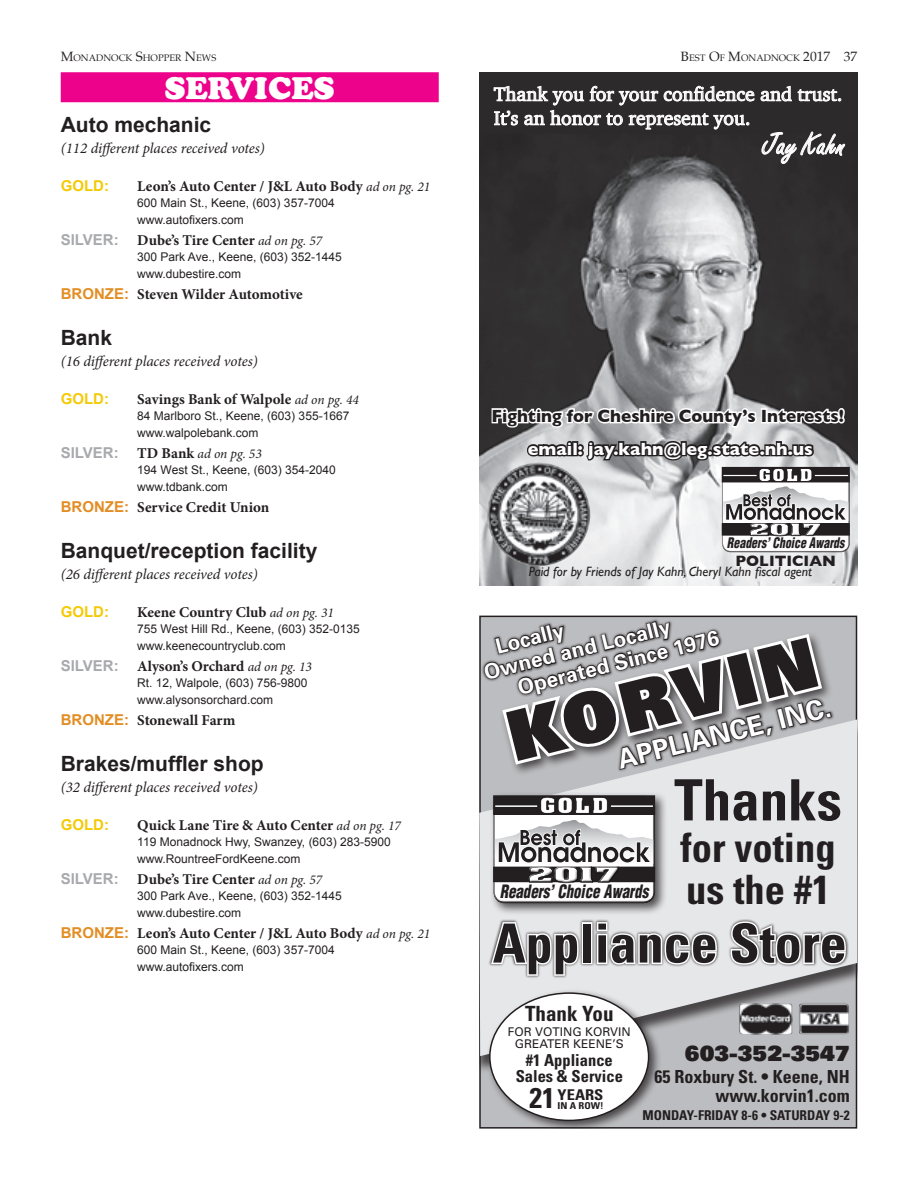
<style>
.page{position:relative;width:918px;height:1188px;background:#fff}
.page>*{position:absolute;margin:0;border:0;box-sizing:border-box;transform-origin:0 0}
.t1{font:75px "Univers Ultra Bold DTC";color:#231f20}
.t2{font:700 condensed 57px "Univers";color:#231f20}
.t3{font:700 condensed 54px "Univers";color:#231f20}
.t4{font:700 condensed 40.5px/42px "Univers";color:#231f20}
.t5{font:31.5px "Freestyle Script";color:#fff}
.t6{font:900 30px "Cooper BT";color:#fff}
.t7{font:700 27px "Univers";color:#fff}
.t8{font:700 21px "Arial";color:#231f20}
.t9{font:700 21px "Univers";color:#fff}
.t10{font:900 21px "Univers";color:#231f20}
.t11{font:700 condensed 21px "Univers";color:#231f20}
.t12{font:19.5px/24px "Charter";color:#fff}
.t13{font:700 18px "Gill Sans";color:#231f20;scale:.95 1}
.t14{font:700 condensed 18px/19.5px "Univers";color:#231f20;text-align:right}
.t15{font:700 18px "Gill Sans";color:#fff}
.t16{font:italic 900 condensed 18px "Helvetica";color:#231f20;scale:.83 1}
.t17{font:700 18px "Aachen";color:#fff;scale:1.2 1}
.t18{font:700 condensed 16.5px/16.5px "Univers";color:#231f20;text-align:center}
.t19{font:700 15.3px "Gill Sans";color:#231f20}
.t20{font:700 15px "Minion Pro";letter-spacing:-.005em;color:#231f20}
.t21{font:italic 15px "Minion Pro";letter-spacing:-.005em;color:#231f20}
.t22{font:700 15px "Arial";color:#f4ca05}
.t23{font:700 condensed 14.85px "Univers";color:#231f20;scale:1.11 1}
.t24{font:italic 900 condensed 14.25px "Helvetica";color:#231f20;scale:.83 1}
.t25{font:700 14.25px "Aachen";color:#fff;scale:1.2 1}
.t26{font:italic 13.5px "Gill Sans";color:#231f20}
.t27{font:700 condensed 13.5px "Univers";color:#231f20}
.t28{font:italic 13.5px "Minion Pro";letter-spacing:-.005em;color:#231f20}
.t29{font:12px/16.5px "Arial";color:#231f20}
.t30{font:12px/12px "Univers";color:#231f20;text-align:center}
.t31{font:9.45px "Palatino";color:#231f20}
.t32{font:700 condensed 9.45px "Univers";color:#231f20;scale:1.11 1}
.s1{font-size:13.5px}
.s2{font-weight:400;font-style:italic;font-size:13.5px}
.s3{font-family:"Arial";color:#a8a9ad}
.s4{font-family:"Arial";color:#e28e25}
.s5{font-family:"Arial";font-weight:700;font-style:normal;font-size:15px;color:#a8a9ad}
.s6{font-weight:700;font-style:normal;font-size:15px}
.s7{font-size:28.5px}
</style>
<div class="page">
<div style="left:61px;top:72px;width:378px;height:30px;background:#ed028c"></div>
<div style="left:480px;top:616px;width:376px;height:512px;background:#bcbdc0"></div>
<div style="left:479px;top:722px;width:378px;height:352px;background:#bcbdc0"></div>
<svg style="left:479px;top:719px;width:378px;height:337px"></svg>
<img style="left:739px;top:1003px;width:110px;height:32px">
<div style="left:485px;top:988px;width:177px;height:141px;background:#231f20;opacity:.75"></div>
<div style="left:490px;top:993px;width:159px;height:127px;background:#fff;border-radius:50%"></div>
<svg style="left:484px;top:585px;width:363px;height:411px"></svg>
<img style="left:479px;top:72px;width:378px;height:513px">
<img style="left:487px;top:462px;width:38px;height:64px">
<svg style="left:490px;top:405px;width:269px;height:28px"></svg>
<div style="left:761px;top:408px;width:6px;height:15px;border:3px solid #fff"></div>
<svg style="left:765px;top:406px;width:82px;height:27px"></svg>
<svg style="left:493px;top:85px;width:352px;height:79px;background:#494748"></svg>
<svg style="left:525px;top:439px;width:325px;height:113px"></svg>
<p class="t31" style="left:61px;top:50px;width:157px"><span class="s1">M</span>ONADNOCK <span class="s1">S</span>HOPPER <span class="s1">N</span>EWS</p>
<p class="t31" style="left:681px;top:50px;width:178px"><span class="s1">B</span>EST <span class="s1">O</span>F <span class="s1">M</span>ONADNOCK <span class="s1">2017 37</span></p>
<h3 class="t6" style="left:165px;top:70px;width:171px">SERVICES</h3>
<h3 class="t8" style="left:61px;top:111px;width:152px">Auto mechanic</h3>
<p class="t21" style="left:61px;top:138px;width:206px">(112 different places received votes)</p>
<p class="t22" style="left:61px;top:176px;width:50px">GOLD:</p>
<p class="t20" style="left:137px;top:175px;width:295px">Leon’s Auto Center / J&amp;L Auto Body <span class="s2">ad on pg. 21</span></p>
<p class="t29" style="left:137px;top:195px;width:199px">600 Main St., Keene, (603) 357-7004 www.autofixers.com</p>
<p class="t20" style="left:61px;top:229px;width:263px"><span class="s3">SILVER:</span> Dube’s Tire Center <span class="s2">ad on pg. 57</span></p>
<p class="t29" style="left:137px;top:249px;width:206px">300 Park Ave., Keene, (603) 352-1445 www.dubestire.com</p>
<p class="t20" style="left:61px;top:283px;width:244px"><span class="s4">BRONZE:</span> Steven Wilder Automotive</p>
<h3 class="t8" style="left:61px;top:324px;width:53px">Bank</h3>
<p class="t21" style="left:61px;top:351px;width:199px">(16 different places received votes)</p>
<p class="t22" style="left:61px;top:389px;width:50px">GOLD:</p>
<p class="t20" style="left:137px;top:388px;width:223px">Savings Bank of Walpole <span class="s2">ad on pg. 44</span></p>
<p class="t29" style="left:137px;top:408px;width:214px">84 Marlboro St., Keene, (603) 355-1667 www.walpolebank.com</p>
<p class="t28" style="left:61px;top:444px;width:203px"><span class="s5">SILVER:</span> <span class="s6">TD Bank</span> ad on pg. 53</p>
<p class="t29" style="left:137px;top:462px;width:200px">194 West St., Keene, (603) 354-2040 www.tdbank.com</p>
<p class="t20" style="left:61px;top:496px;width:210px"><span class="s4">BRONZE:</span> Service Credit Union</p>
<h3 class="t8" style="left:61px;top:537px;width:258px">Banquet/reception facility</h3>
<p class="t21" style="left:61px;top:564px;width:199px">(26 different places received votes)</p>
<p class="t22" style="left:61px;top:602px;width:50px">GOLD:</p>
<p class="t20" style="left:137px;top:601px;width:198px">Keene Country Club <span class="s2">ad on pg. 31</span></p>
<p class="t29" style="left:137px;top:621px;width:224px">755 West Hill Rd., Keene, (603) 352-0135 www.keenecountryclub.com</p>
<p class="t20" style="left:61px;top:655px;width:253px"><span class="s3">SILVER:</span> Alyson’s Orchard <span class="s2">ad on pg. 13</span></p>
<p class="t29" style="left:137px;top:675px;width:172px">Rt. 12, Walpole, (603) 756-9800 www.alysonsorchard.com</p>
<p class="t20" style="left:61px;top:709px;width:176px"><span class="s4">BRONZE:</span> Stonewall Farm</p>
<h3 class="t8" style="left:61px;top:750px;width:205px">Brakes/muffler shop</h3>
<p class="t21" style="left:61px;top:777px;width:199px">(32 different places received votes)</p>
<p class="t22" style="left:61px;top:815px;width:50px">GOLD:</p>
<p class="t20" style="left:137px;top:814px;width:265px">Quick Lane Tire &amp; Auto Center <span class="s2">ad on pg. 17</span></p>
<p class="t29" style="left:137px;top:834px;width:255px">119 Monadnock Hwy, Swanzey, (603) 283-5900 www.RountreeFordKeene.com</p>
<p class="t20" style="left:61px;top:868px;width:263px"><span class="s3">SILVER:</span> Dube’s Tire Center <span class="s2">ad on pg. 57</span></p>
<p class="t29" style="left:137px;top:888px;width:206px">300 Park Ave., Keene, (603) 352-1445 www.dubestire.com</p>
<p class="t20" style="left:61px;top:922px;width:371px"><span class="s4">BRONZE:</span> Leon’s Auto Center / J&amp;L Auto Body <span class="s2">ad on pg. 21</span></p>
<p class="t29" style="left:137px;top:942px;width:199px">600 Main St., Keene, (603) 357-7004 www.autofixers.com</p>
<h3 class="t12" style="left:494px;top:82px;width:350px">Thank you for your confidence and trust.<br>It’s an honor to represent you.</h3>
<h3 class="t5" style="left:762px;top:126px;width:83px">Jay Kahn</h3>
<h3 class="t13" style="left:492px;top:402px;width:372px">Fighting for Cheshire County’s Interests!</h3>
<h3 class="t15" style="left:528px;top:434px;width:287px">email: jay.kahn@leg.state.nh.us</h3>
<p class="t25" style="left:759px;top:465px;width:46px">GOLD</p>
<p class="t24" style="left:727px;top:534px;width:143px">Readers’ Choice Awards</p>
<p class="t19" style="left:736px;top:548px;width:102px">POLITICIAN</p>
<p class="t26" style="left:529px;top:564px;width:285px">Paid for by Friends of Jay Kahn, Cheryl Kahn fiscal agent</p>
<h3 class="t9" style="left:481px;top:660px;width:193px;rotate:-14deg">Owned and Locally</h3>
<h3 class="t9" style="left:493px;top:633px;width:72px;rotate:-14deg">Locally</h3>
<h3 class="t9" style="left:515px;top:674px;width:208px;rotate:-14deg">Operated Since 1976</h3>
<h1 class="t1" style="left:497px;top:694px;width:319px;rotate:-14deg">KORVIN</h1>
<h3 class="t7" style="left:614px;top:743px;width:221px;rotate:-14deg">APPLIANCE, INC.</h3>
<h2 class="t2" style="left:674px;top:765px;width:169px">Thanks</h2>
<h3 class="t4" style="left:680px;top:826px;width:157px">for voting us the #1</h3>
<h3 class="t3" style="left:493px;top:910px;width:356px">Appliance Store</h3>
<h3 class="t17" style="left:540px;top:793px;width:58px">GOLD</h3>
<h3 class="t16" style="left:500px;top:880px;width:181px">Readers’ Choice Awards</h3>
<h3 class="t11" style="left:525px;top:1001px;width:90px">Thank You</h3>
<p class="t30" style="left:508px;top:1025px;width:125px">FOR VOTING KORVIN<br>GREATER KEENE’S</p>
<h3 class="t18" style="left:516px;top:1051px;width:109px">#1 Appliance<br>Sales &amp; Service</h3>
<p class="t23" style="left:530px;top:1085px;width:68px"><span class="s7">21</span> YEARS</p>
<p class="t32" style="left:558px;top:1100px;width:43px">IN A ROW!</p>
<h3 class="t10" style="left:685px;top:1040px;width:166px">603-352-3547</h3>
<h3 class="t14" style="left:654px;top:1066px;width:197px">65 Roxbury St. • Keene, NH www.korvin1.com</h3>
<p class="t27" style="left:643px;top:1107px;width:209px">MONDAY-FRIDAY 8-6 • SATURDAY 9-2</p>
</div>
